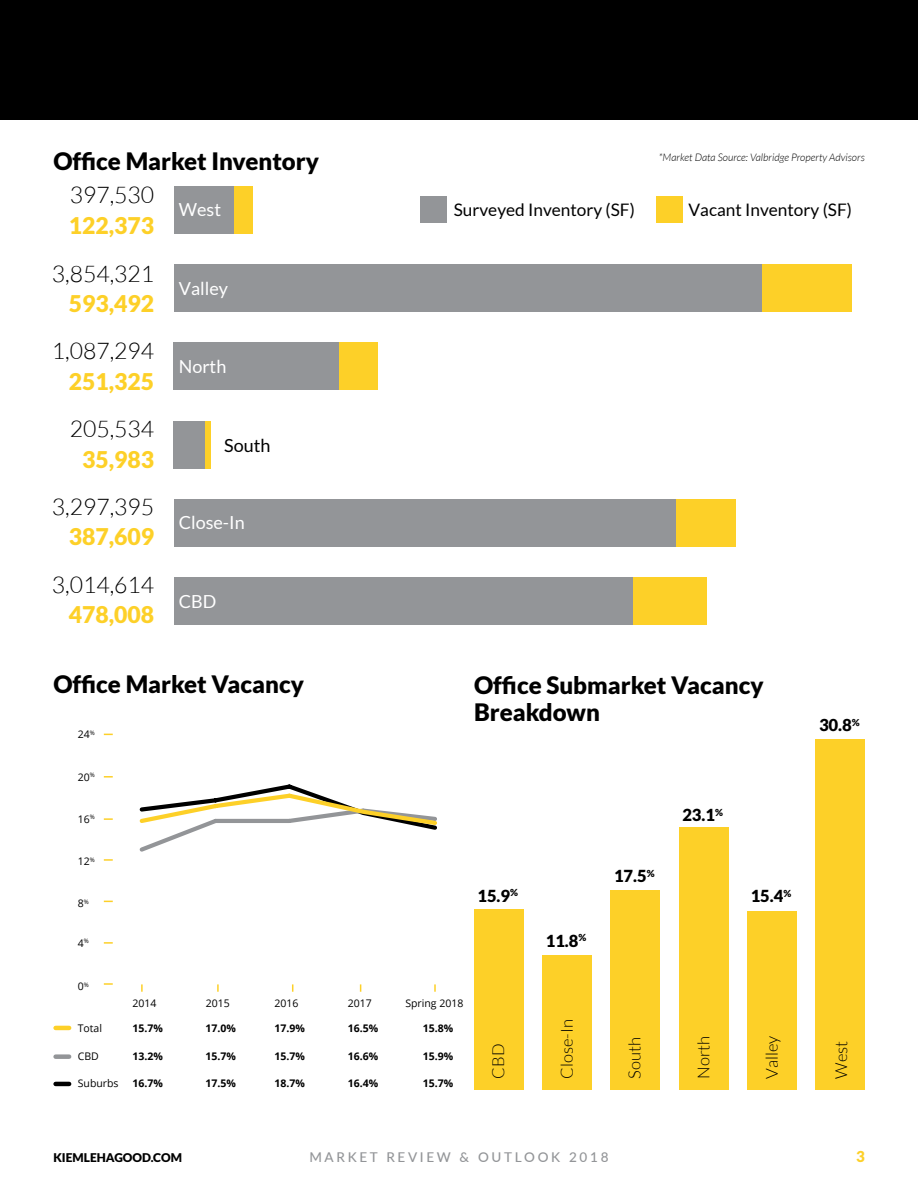
<style>
.page{position:relative;width:918px;height:1188px;background:#fff}
.page>*{position:absolute;margin:0;border:0;box-sizing:border-box;transform-origin:0 0}
.t1{font:900 24px/27px "Lato";color:#000}
.t2{font:300 22.95px "Lato";color:#000}
.t3{font:900 22.95px "Lato";color:#fdd028}
.t4{font:18px "Lato";color:#fff}
.t5{font:18px "Lato";color:#000}
.t6{font:17.25px "Lato";color:#000}
.t7{font:300 16.65px "Lato";color:#000}
.t8{font:900 16.65px "Lato";color:#000}
.t9{font:900 15px "Lato";color:#fdd028}
.t10{font:500 13.5px "Lato";letter-spacing:.2em;color:#939598}
.t11{font:900 12px "Lato";color:#000}
.t12{font:700 10.5px "Open Sans";color:#000}
.t13{font:10.5px "Open Sans";color:#000}
.t14{font:italic 300 10.5px "Lato";color:#000}
</style>
<div class="page">
<div style="left:0;top:0;width:918px;height:119px;background:#000"></div>
<div style="left:816px;top:739px;width:49px;height:351px;background:#fdd028"></div>
<div style="left:747px;top:911px;width:49px;height:179px;background:#fdd028"></div>
<div style="left:679px;top:827px;width:49px;height:263px;background:#fdd028"></div>
<div style="left:611px;top:891px;width:49px;height:199px;background:#fdd028"></div>
<div style="left:542px;top:956px;width:49px;height:134px;background:#fdd028"></div>
<div style="left:474px;top:909px;width:49px;height:181px;background:#fdd028"></div>
<svg style="left:104px;top:776px;width:9px;height:2px"></svg>
<svg style="left:104px;top:859px;width:9px;height:2px"></svg>
<svg style="left:104px;top:818px;width:9px;height:2px"></svg>
<svg style="left:104px;top:983px;width:9px;height:2px"></svg>
<svg style="left:104px;top:942px;width:9px;height:2px"></svg>
<svg style="left:141px;top:984px;width:2px;height:8px"></svg>
<svg style="left:217px;top:984px;width:2px;height:8px"></svg>
<svg style="left:434px;top:984px;width:2px;height:8px"></svg>
<svg style="left:139px;top:784px;width:298px;height:68px"></svg>
<hr style="left:56px;top:1026px;width:13px;height:4px;background:#fdd028">
<div style="left:56px;top:1054px;width:13px;height:5px;background:#939598"></div>
<hr style="left:56px;top:1082px;width:13px;height:4px;background:#000">
<div style="left:174px;top:186px;width:61px;height:48px;background:#939598"></div>
<div style="left:174px;top:265px;width:588px;height:47px;background:#939598"></div>
<div style="left:174px;top:343px;width:166px;height:47px;background:#939598"></div>
<div style="left:174px;top:421px;width:31px;height:47px;background:#939598"></div>
<div style="left:174px;top:499px;width:503px;height:48px;background:#939598"></div>
<div style="left:174px;top:577px;width:459px;height:48px;background:#939598"></div>
<div style="left:235px;top:186px;width:18px;height:48px;background:#fdd028"></div>
<div style="left:762px;top:265px;width:90px;height:47px;background:#fdd028"></div>
<div style="left:340px;top:343px;width:38px;height:47px;background:#fdd028"></div>
<div style="left:205px;top:421px;width:6px;height:47px;background:#fdd028"></div>
<div style="left:677px;top:499px;width:59px;height:48px;background:#fdd028"></div>
<div style="left:633px;top:577px;width:73px;height:48px;background:#fdd028"></div>
<div style="left:421px;top:197px;width:26px;height:26px;background:#939598"></div>
<div style="left:656px;top:197px;width:27px;height:26px;background:#fdd028"></div>
<h1 class="t1" style="left:53px;top:147px;width:267px">Office Market Inventory</h1>
<p class="t14" style="left:659px;top:152px;width:207px">*Market Data Source: Valbridge Property Advisors</p>
<h2 class="t2" style="left:70px;top:183px;width:86px">397,530</h2>
<h2 class="t3" style="left:69px;top:212px;width:87px">122,373</h2>
<h2 class="t2" style="left:52px;top:261px;width:104px">3,854,321</h2>
<h2 class="t3" style="left:69px;top:290px;width:87px">593,492</h2>
<h2 class="t2" style="left:52px;top:339px;width:104px">1,087,294</h2>
<h2 class="t3" style="left:69px;top:368px;width:87px">251,325</h2>
<h2 class="t2" style="left:70px;top:417px;width:86px">205,534</h2>
<h2 class="t3" style="left:82px;top:446px;width:74px">35,983</h2>
<h2 class="t2" style="left:52px;top:494px;width:104px">3,297,395</h2>
<h2 class="t3" style="left:69px;top:524px;width:87px">387,609</h2>
<h2 class="t2" style="left:52px;top:572px;width:104px">3,014,614</h2>
<h2 class="t3" style="left:69px;top:601px;width:87px">478,008</h2>
<h3 class="t4" style="left:179px;top:200px;width:44px">West</h3>
<h3 class="t6" style="left:454px;top:200px;width:183px">Surveyed Inventory (SF)</h3>
<h3 class="t6" style="left:689px;top:200px;width:165px">Vacant Inventory (SF)</h3>
<h3 class="t4" style="left:179px;top:278px;width:51px">Valley</h3>
<h3 class="t4" style="left:179px;top:357px;width:49px">North</h3>
<h3 class="t5" style="left:224px;top:436px;width:48px">South</h3>
<h3 class="t4" style="left:179px;top:512px;width:67px">Close-In</h3>
<h3 class="t4" style="left:179px;top:592px;width:39px">CBD</h3>
<h1 class="t1" style="left:53px;top:670px;width:252px">Office Market Vacancy</h1>
<p class="t13" style="left:78px;top:727px;width:19px">24<sup>%</sup></p>
<p class="t13" style="left:78px;top:770px;width:19px">20<sup>%</sup></p>
<p class="t13" style="left:78px;top:812px;width:19px">16<sup>%</sup></p>
<p class="t13" style="left:78px;top:854px;width:19px">12<sup>%</sup></p>
<p class="t13" style="left:78px;top:896px;width:13px">8<sup>%</sup></p>
<p class="t13" style="left:78px;top:936px;width:13px">4<sup>%</sup></p>
<p class="t13" style="left:78px;top:979px;width:13px">0<sup>%</sup></p>
<p class="t13" style="left:78px;top:1021px;width:26px">Total</p>
<p class="t13" style="left:78px;top:1049px;width:23px">CBD</p>
<p class="t13" style="left:78px;top:1076px;width:42px">Suburbs</p>
<p class="t13" style="left:133px;top:996px;width:26px">2014</p>
<p class="t13" style="left:206px;top:996px;width:26px">2015</p>
<p class="t13" style="left:274px;top:996px;width:26px">2016</p>
<p class="t13" style="left:348px;top:996px;width:26px">2017</p>
<p class="t12" style="left:133px;top:1021px;width:32px">15.7%</p>
<p class="t12" style="left:206px;top:1021px;width:32px">17.0%</p>
<p class="t12" style="left:274px;top:1021px;width:32px">17.9%</p>
<p class="t12" style="left:348px;top:1021px;width:32px">16.5%</p>
<p class="t12" style="left:133px;top:1049px;width:32px">13.2%</p>
<p class="t12" style="left:206px;top:1049px;width:32px">15.7%</p>
<p class="t12" style="left:274px;top:1049px;width:32px">15.7%</p>
<p class="t12" style="left:348px;top:1049px;width:32px">16.6%</p>
<p class="t12" style="left:133px;top:1076px;width:32px">16.7%</p>
<p class="t12" style="left:206px;top:1076px;width:32px">17.5%</p>
<p class="t12" style="left:274px;top:1076px;width:32px">18.7%</p>
<p class="t12" style="left:348px;top:1076px;width:32px">16.4%</p>
<h1 class="t1" style="left:474px;top:671px;width:291px">Office Submarket Vacancy<br>Breakdown</h1>
<h3 class="t8" style="left:819px;top:715px;width:42px;rotate:1deg">30.8<sup>%</sup></h3>
<h3 class="t8" style="left:477px;top:886px;width:42px">15.9<sup>%</sup></h3>
<p class="t13" style="left:405px;top:996px;width:60px">Spring 2018</p>
<p class="t12" style="left:423px;top:1021px;width:32px">15.8%</p>
<p class="t12" style="left:423px;top:1049px;width:32px">15.9%</p>
<p class="t12" style="left:423px;top:1076px;width:32px">15.7%</p>
<h3 class="t7" style="left:489px;top:1079px;width:36px;rotate:-90deg">CBD</h3>
<h3 class="t8" style="left:546px;top:931px;width:42px">11.8<sup>%</sup></h3>
<h3 class="t7" style="left:558px;top:1079px;width:61px;rotate:-90deg">Close-In</h3>
<h3 class="t8" style="left:614px;top:867px;width:42px">17.5<sup>%</sup></h3>
<h3 class="t8" style="left:682px;top:805px;width:42px">23.1<sup>%</sup></h3>
<h3 class="t8" style="left:751px;top:887px;width:42px">15.4<sup>%</sup></h3>
<h3 class="t7" style="left:626px;top:1079px;width:43px;rotate:-90deg">South</h3>
<h3 class="t7" style="left:695px;top:1079px;width:44px;rotate:-90deg">North</h3>
<h3 class="t7" style="left:763px;top:1079px;width:45px;rotate:-90deg">Valley</h3>
<h3 class="t7" style="left:832px;top:1079px;width:39px;rotate:-90deg">West</h3>
<p class="t11" style="left:53px;top:1151px;width:130px">KIEMLEHAGOOD.COM</p>
<p class="t10" style="left:309px;top:1147px;width:301px">MARKET REVIEW &amp; OUTLOOK 2018</p>
<h3 class="t9" style="left:856px;top:1148px;width:10px">3</h3>
</div>
